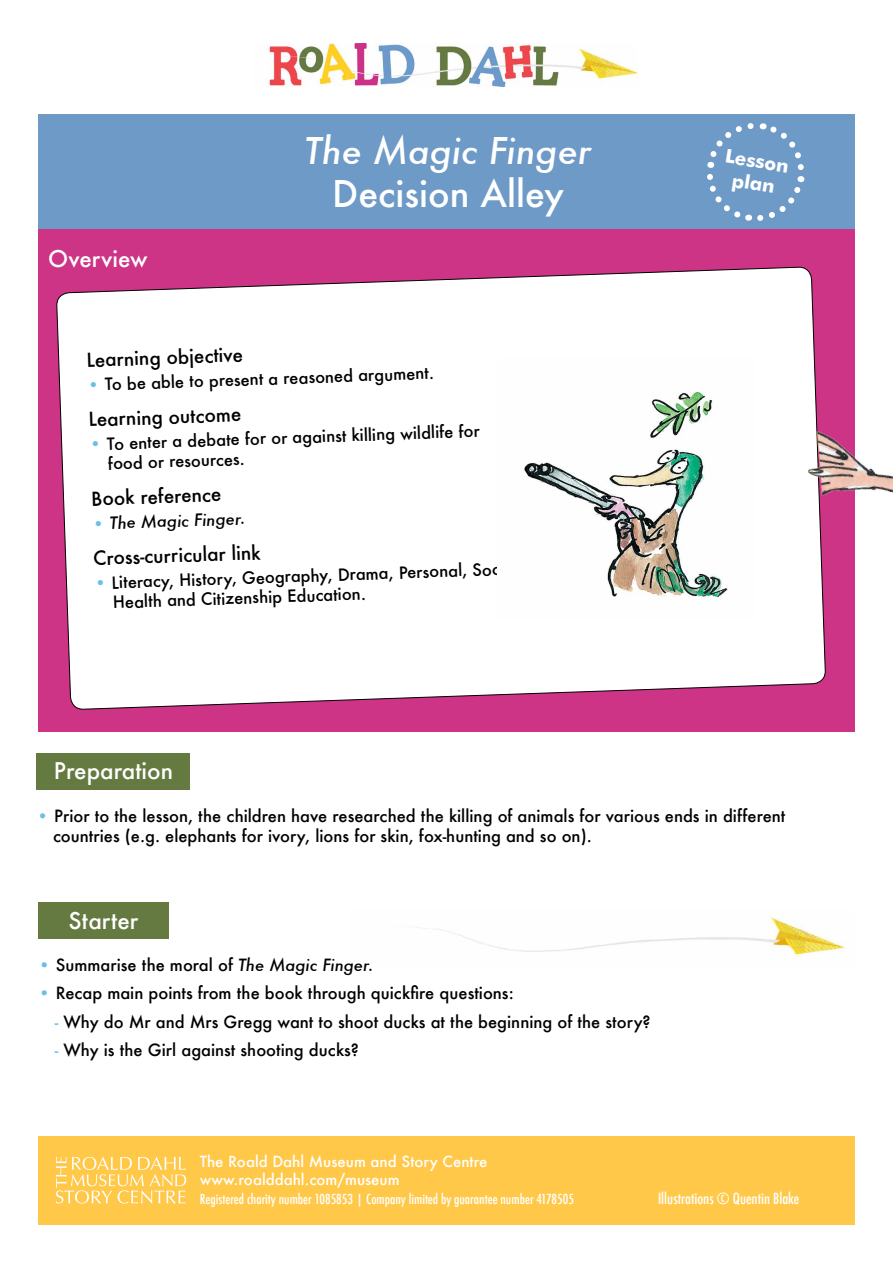
<style>
.page{position:relative;width:893px;height:1263px;background:#fff}
.page>*{position:absolute;margin:0;border:0;box-sizing:border-box;transform-origin:0 0}
.t1{font:italic 500 36px "Futura";color:#fff}
.t2{font:500 36px "Futura";color:#fff}
.t3{font:500 22.5px "Futura";color:#fff}
.t4{font:500 18.9px "Futura";color:#000}
.t5{font:700 18.9px/22.6px "Futura BT";color:#fff;text-align:center}
.t6{font:500 16.5px/19.8px "Futura";color:#000}
.t7{font:italic 500 16.5px "Futura";color:#000}
.t8{font:500 15px/18px "Futura";color:#fff}
.t9{font:500 condensed 15px "Futura";color:#fff}
.t10{font:500 condensed 13.5px "Futura";color:#fff}
.s1{color:#6cc0e7}
.s2{font-style:normal;color:#6cc0e7}
.s3{font-style:italic}
</style>
<div class="page">
<div style="left:38px;top:228px;width:817px;height:503px;background:#cd3486"></div>
<svg style="left:56px;top:266px;width:770px;height:466px;background:#f5deea"></svg>
<div style="left:38px;top:114px;width:817px;height:115px;background:#6e9ac8"></div>
<img style="left:265px;top:43px;width:373px;height:44px">
<img style="left:734px;top:333px;width:159px;height:231px">
<div style="left:38px;top:1136px;width:817px;height:89px;background:#ffc849"></div>
<svg style="left:56px;top:1157px;width:130px;height:46px"></svg>
<svg style="left:707px;top:123px;width:98px;height:98px"></svg>
<img style="left:417px;top:916px;width:427px;height:42px">
<div style="left:37px;top:753px;width:153px;height:37px;background:#657a41"></div>
<img style="left:497px;top:357px;width:258px;height:262px">
<div style="left:38px;top:903px;width:130px;height:36px;background:#657a41"></div>
<h2 class="t3" style="left:48px;top:243px;width:101px">Overview</h2>
<h1 class="t1" style="left:305px;top:126px;width:288px">The Magic Finger</h1>
<h1 class="t2" style="left:332px;top:169px;width:233px">Decision Alley</h1>
<p class="t4" style="left:86px;top:347px;width:158px;rotate:-2deg">Learning objective</p>
<p class="t6" style="left:87px;top:375px;width:348px;rotate:-2deg"><span class="s1">•</span> To be able to present a reasoned argument.</p>
<p class="t4" style="left:88px;top:406px;width:154px;rotate:-2deg">Learning outcome</p>
<p class="t6" style="left:107px;top:433px;width:374px;text-indent:-18px;rotate:-2deg"><span class="s1">•</span> To enter a debate for or against killing wildlife for food or resources.</p>
<p class="t4" style="left:91px;top:486px;width:132px;rotate:-2deg">Book reference</p>
<p class="t7" style="left:92px;top:512px;width:155px;rotate:-2deg"><span class="s2">•</span> The Magic Finger.</p>
<p class="t4" style="left:93px;top:545px;width:169px;rotate:-2deg">Cross-curricular link</p>
<p class="t6" style="left:112px;top:572px;width:412px;text-indent:-18px;rotate:-2deg"><span class="s1">•</span> Literacy, History, Geography, Drama, Personal, Social,<br>Health and Citizenship Education.</p>
<h2 class="t3" style="left:54px;top:756px;width:121px">Preparation</h2>
<p class="t5" style="left:727px;top:144px;width:66px;rotate:9deg">Lesson plan</p>
<p class="t6" style="left:53px;top:805px;width:734px;text-indent:-17px"><span class="s1">•</span> Prior to the lesson, the children have researched the killing of animals for various ends in different countries (e.g. elephants for ivory, lions for skin, fox-hunting and so on).</p>
<h2 class="t3" style="left:68px;top:905px;width:71px">Starter</h2>
<p class="t6" style="left:38px;top:955px;width:337px"><span class="s1">•</span> Summarise the moral of <span class="s3">The Magic Finger.</span></p>
<p class="t6" style="left:38px;top:983px;width:477px"><span class="s1">•</span> Recap main points from the book through quickfire questions:</p>
<p class="t6" style="left:55px;top:1011px;width:597px"><span class="s1">-</span> Why do Mr and Mrs Gregg want to shoot ducks at the beginning of the story?</p>
<p class="t6" style="left:55px;top:1040px;width:306px"><span class="s1">-</span> Why is the Girl against shooting ducks?</p>
<p class="t8" style="left:200px;top:1153px;width:289px">The Roald Dahl Museum and Story Centre www.roalddahl.com/museum</p>
<p class="t10" style="left:200px;top:1191px;width:376px">Registered charity number 1085853 | Company limited by guarantee number 4178505</p>
<p class="t9" style="left:658px;top:1189px;width:143px">Illustrations © Quentin Blake</p>
</div>
